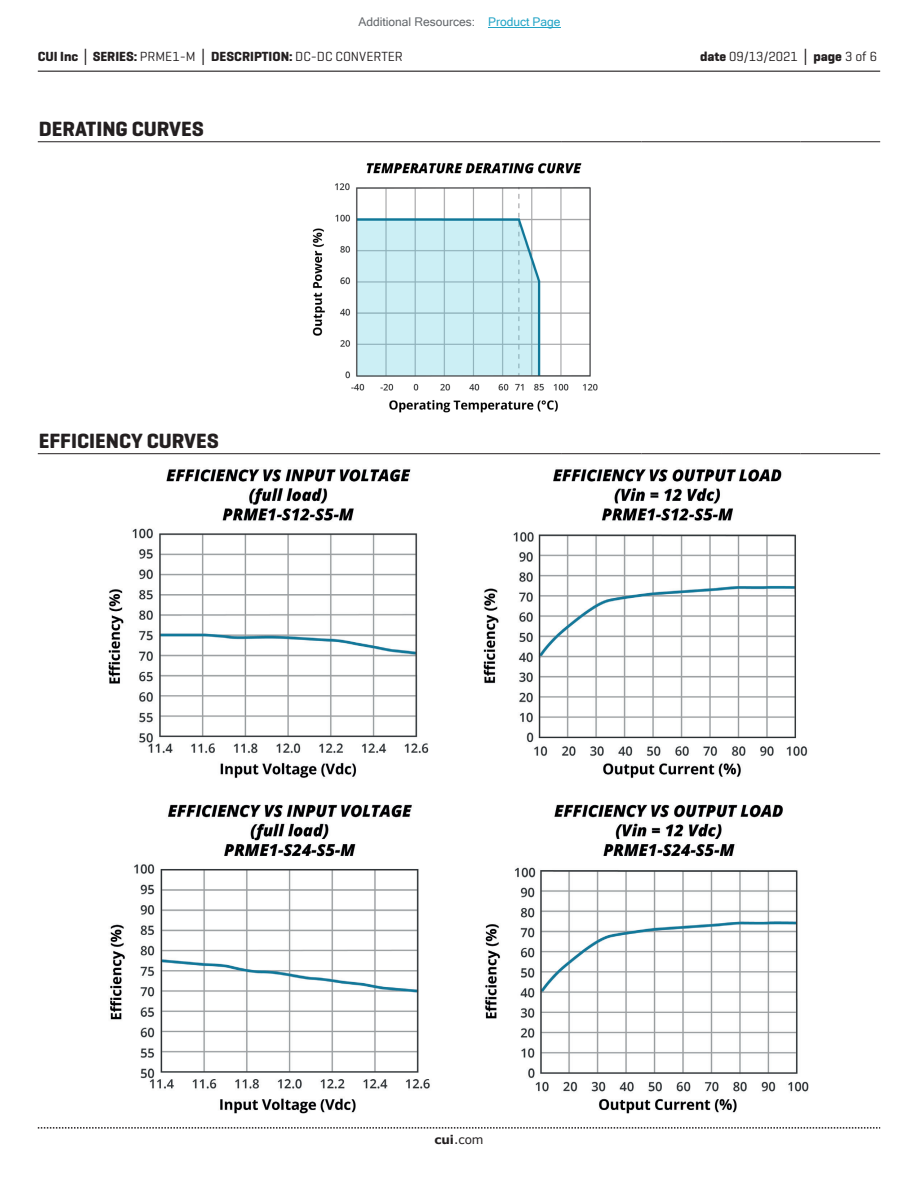
<style>
.page{position:relative;width:918px;height:1188px;background:#fff}
.page>*{position:absolute;margin:0;border:0;box-sizing:border-box;transform-origin:0 0}
.t1{font:700 21px "Geogrotesque";color:#231f20}
.t2{font:700 13.5px "Geogrotesque";color:#231f20}
.t3{font:13.5px "Geogrotesque";color:#231f20}
.t4{font:12px "Microsoft Sans Serif";color:#63676b}
.t5{font:12px "Verdana";color:#231f20}
.s1{color:#23a4c6}
.s2{font-family:"Verdana"}
.s3{font-weight:400}
.s4{font-weight:700}
.s5{font-family:"Verdana";font-weight:700}
</style>
<div class="page">
<hr style="left:38px;top:71px;width:842px;height:1px;background:#231f20">
<svg style="left:38px;top:1127px;width:842px;height:2px"></svg>
<img style="left:108px;top:469px;width:701px;height:644px">
<img style="left:312px;top:163px;width:285px;height:249px">
<hr style="left:38px;top:453px;width:524px;height:1px;background:#231f20">
<hr style="left:562px;top:453px;width:79px;height:1px;background:#231f20">
<hr style="left:641px;top:453px;width:80px;height:1px;background:#231f20">
<hr style="left:721px;top:453px;width:80px;height:1px;background:#231f20">
<hr style="left:801px;top:453px;width:79px;height:1px;background:#231f20">
<hr style="left:38px;top:141px;width:524px;height:1px;background:#231f20">
<hr style="left:562px;top:141px;width:79px;height:1px;background:#231f20">
<hr style="left:641px;top:141px;width:80px;height:1px;background:#231f20">
<hr style="left:721px;top:141px;width:80px;height:1px;background:#231f20">
<hr style="left:801px;top:141px;width:79px;height:1px;background:#231f20">
<hr style="left:488px;top:27px;width:73px;height:1px;background:#23a4c6">
<p class="t4" style="left:358px;top:15px;width:204px">Additional Resources: <span class="s1">Product Page</span></p>
<p class="t2" style="left:38px;top:48px;width:367px">CUI Inc <span class="s2">│</span> SERIES: <span class="s3">PRME1-M</span> <span class="s2">│</span> DESCRIPTION: <span class="s3">DC-DC CONVERTER</span></p>
<p class="t3" style="left:700px;top:48px;width:179px"><span class="s4">date</span> 09/13/2021 <span class="s5">│</span> <span class="s4">page</span> 3 of 6</p>
<h1 class="t1" style="left:39px;top:116px;width:167px">DERATING CURVES</h1>
<h1 class="t1" style="left:39px;top:427px;width:181px">EFFICIENCY CURVES</h1>
<p class="t5" style="left:434px;top:1131px;width:51px"><span class="s4">cui</span>.com</p>
</div>
